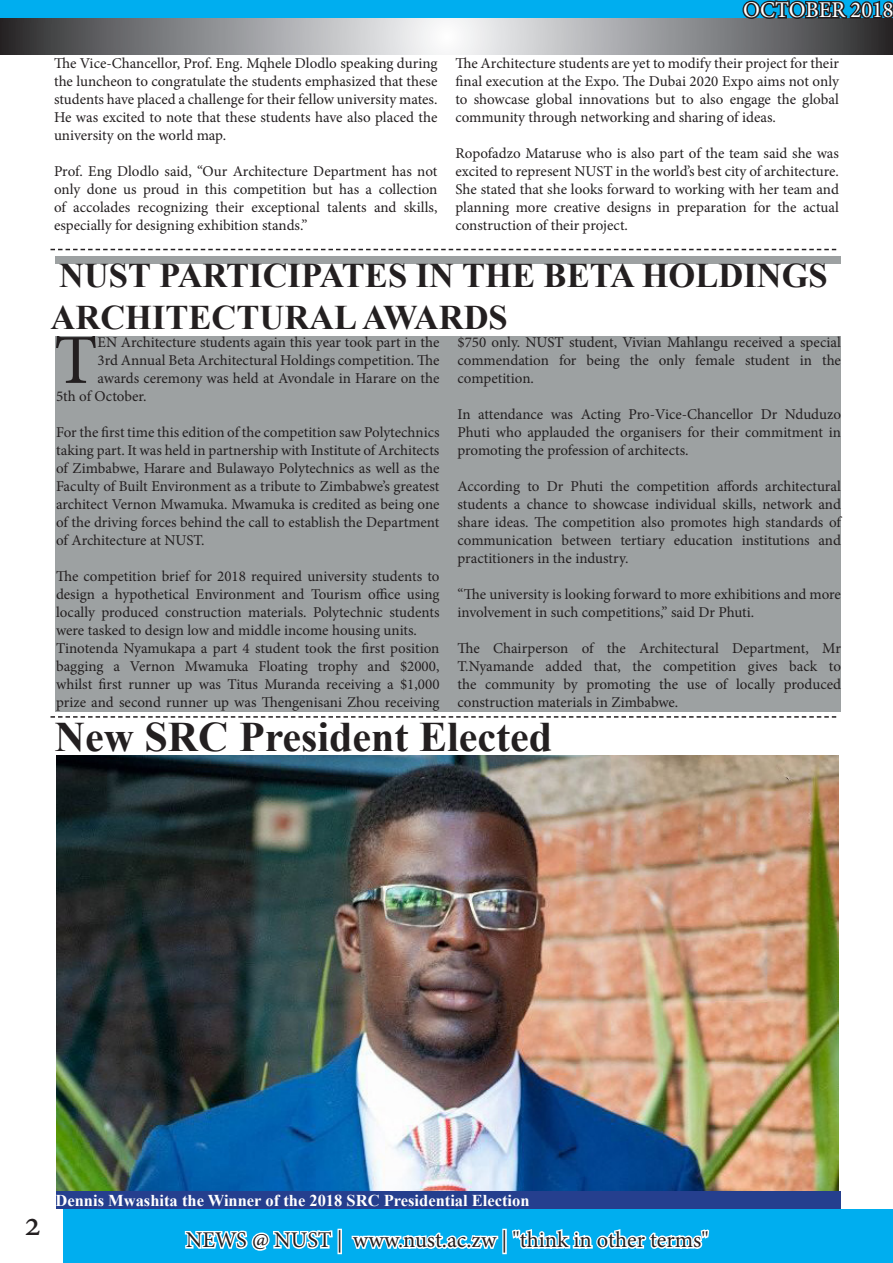
<style>
.page{position:relative;width:893px;height:1263px;background:#fff}
.page>*{position:absolute;margin:0;border:0;box-sizing:border-box;transform-origin:0 0}
.t1{font:70.35px "Minion Pro";color:#231f20}
.t2{font:700 42px "Times New Roman";color:#231f20}
.t3{font:36px "Minion Pro";color:#231f20}
.t4{font:700 34.5px/41.4px "Times New Roman";color:#231f20}
.t5{font:22.5px "Minion Pro";color:#231f20}
.t6{font:22.5px "Minion Pro";color:#fff}
.t7{font:700 16.5px "Times New Roman";color:#fff}
.t8{font:15px/18px "Minion Pro";color:#231f20;text-align:justify}
</style>
<div class="page">
<div style="left:55px;top:256px;width:786px;height:456px;background:#9da1a2"></div>
<div style="left:2px;top:1210px;width:891px;height:53px;background:#00aeef"></div>
<svg style="left:183px;top:1209px;width:151px;height:42px"></svg>
<div style="left:337px;top:1229px;width:5px;height:25px;border:3px solid #fff"></div>
<svg style="left:351px;top:1232px;width:148px;height:17px"></svg>
<div style="left:502px;top:1229px;width:5px;height:25px;border:3px solid #fff"></div>
<svg style="left:512px;top:1229px;width:198px;height:20px"></svg>
<svg style="left:0;top:19px;width:893px;height:35px;background:#949597"></svg>
<div style="left:1px;top:1px;width:892px;height:17px;background:#00aeef"></div>
<svg style="left:741px;top:0;width:152px;height:21px"></svg>
<div style="left:2px;top:1209px;width:61px;height:53px;background:#fff"></div>
<div style="left:51px;top:264px;width:799px;height:72px;background:#fff"></div>
<img style="left:56px;top:756px;width:783px;height:436px">
<div style="left:56px;top:1192px;width:784px;height:17px;background:#253f8e"></div>
<svg style="left:51px;top:716px;width:785px;height:2px"></svg>
<svg style="left:51px;top:249px;width:785px;height:1px"></svg>
<p class="t8" style="left:54px;top:54px;width:385px">The Vice-Chancellor, Prof. Eng. Mqhele Dlodlo speaking during the luncheon to congratulate the students emphasized that these students have placed a challenge for their fellow university mates.<br>He was excited to note that these students have also placed the university on the world map.</p>
<p class="t8" style="left:54px;top:162px;width:385px">Prof. Eng Dlodlo said, “Our Architecture Department has not only done us proud in this competition but has a collection of accolades recognizing their exceptional talents and skills, especially for designing exhibition stands.”</p>
<p class="t6" style="left:743px;top:-5px;width:152px">OCTOBER 2018</p>
<p class="t8" style="left:455px;top:54px;width:385px">The Architecture students are yet to modify their project for their final execution at the Expo. The Dubai 2020 Expo aims not only to showcase global innovations but to also engage the global community through networking and sharing of ideas.</p>
<p class="t8" style="left:455px;top:144px;width:385px">Ropofadzo Mataruse who is also part of the team said she was excited to represent NUST in the world’s best city of architecture.<br>She stated that she looks forward to working with her team and planning more creative designs in preparation for the actual construction of their project.</p>
<p class="t4" style="left:51px;top:254px;width:779px">NUST PARTICIPATES IN THE BETA HOLDINGS<br>ARCHITECTURAL AWARDS</p>
<p class="t1" style="left:54px;top:313px;width:45px">T</p>
<p class="t8" style="left:97px;top:333px;width:343px">EN Architecture students again this year took part in the</p>
<p class="t8" style="left:97px;top:351px;width:344px">3rd Annual Beta Architectural Holdings competition. The</p>
<p class="t8" style="left:97px;top:369px;width:343px">awards ceremony was held at Avondale in Harare on the</p>
<p class="t8" style="left:56px;top:387px;width:92px">5th of October.</p>
<p class="t8" style="left:56px;top:423px;width:385px">For the first time this edition of the competition saw Polytechnics taking part. It was held in partnership with Institute of Architects of Zimbabwe, Harare and Bulawayo Polytechnics as well as the Faculty of Built Environment as a tribute to Zimbabwe’s greatest architect Vernon Mwamuka. Mwamuka is credited as being one of the driving forces behind the call to establish the Department of Architecture at NUST.</p>
<p class="t8" style="left:56px;top:567px;width:385px">The competition brief for 2018 required university students to design a hypothetical Environment and Tourism office using locally produced construction materials. Polytechnic students were tasked to design low and middle income housing units.</p>
<p class="t8" style="left:56px;top:639px;width:385px">Tinotenda Nyamukapa a part 4 student took the first position bagging a Vernon Mwamuka Floating trophy and $2000, whilst first runner up was Titus Muranda receiving a $1,000 prize and second runner up was Thengenisani Zhou receiving</p>
<p class="t8" style="left:457px;top:333px;width:385px">$750 only. NUST student, Vivian Mahlangu received a special commendation for being the only female student in the competition.</p>
<p class="t8" style="left:457px;top:405px;width:385px">In attendance was Acting Pro-Vice-Chancellor Dr Nduduzo Phuti who applauded the organisers for their commitment in promoting the profession of architects.</p>
<p class="t8" style="left:457px;top:477px;width:385px">According to Dr Phuti the competition affords architectural students a chance to showcase individual skills, network and share ideas. The competition also promotes high standards of communication between tertiary education institutions and practitioners in the industry.</p>
<p class="t8" style="left:457px;top:585px;width:385px">“The university is looking forward to more exhibitions and more involvement in such competitions,” said Dr Phuti.</p>
<p class="t8" style="left:457px;top:639px;width:385px">The Chairperson of the Architectural Department, Mr T.Nyamande added that, the competition gives back to the community by promoting the use of locally produced construction materials in Zimbabwe.</p>
<p class="t2" style="left:55px;top:706px;width:499px">New SRC President Elected</p>
<p class="t3" style="left:24px;top:1199px;width:18px">2</p>
<p class="t7" style="left:56px;top:1188px;width:476px">Dennis Mwashita the Winner of the 2018 SRC Presidential Election</p>
<p class="t5" style="left:186px;top:1225px;width:524px">NEWS @ NUST | www.nust.ac.zw | "think in other terms"</p>
</div>
